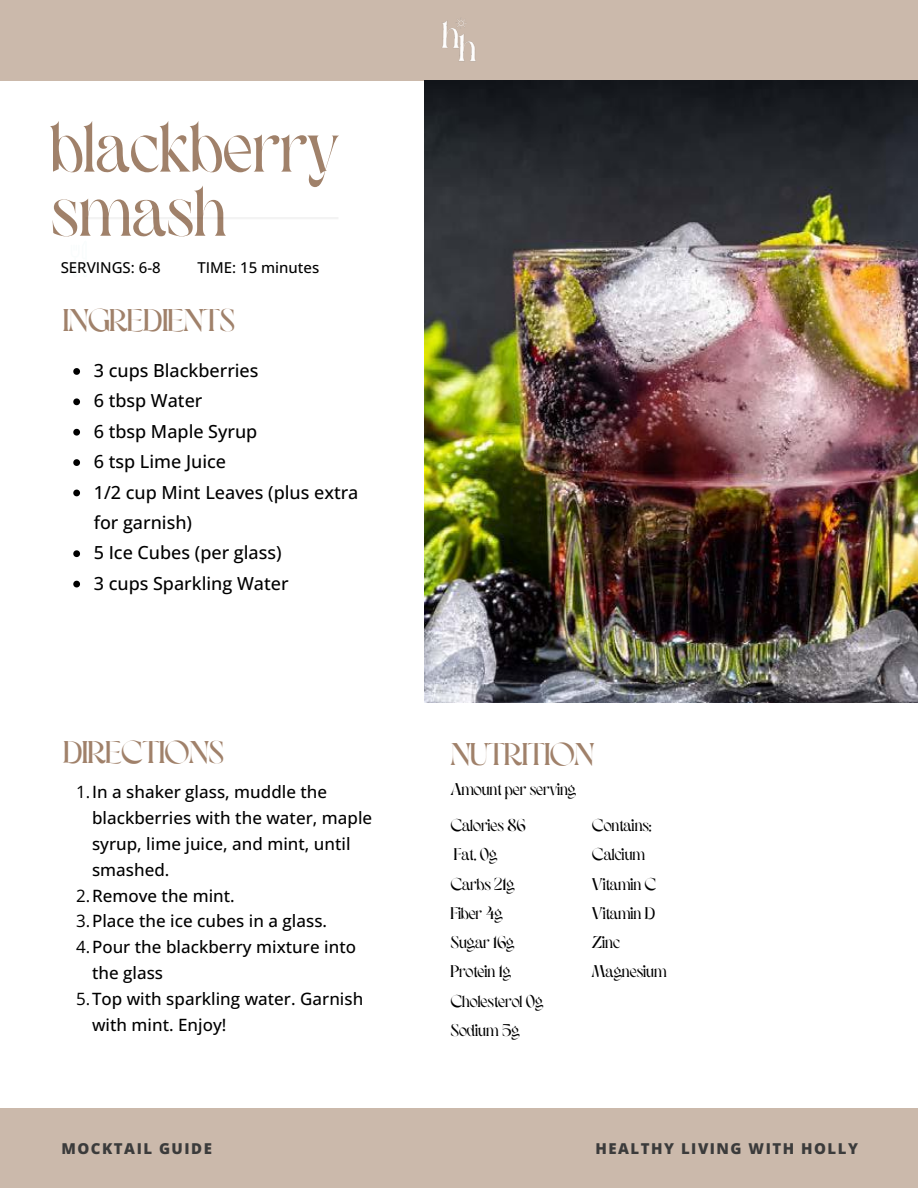
<style>
.page{position:relative;width:918px;height:1188px;background:#fff}
.page>*{position:absolute;margin:0;border:0;box-sizing:border-box;transform-origin:0 0}
.t1{font:300 72px/64.2px "Clever";color:#a0816a}
.t2{font:300 31.5px "Clever";color:#a0816a}
.t3{font:500 18px/30.3px "Open Sans";color:#000}
.t4{font:500 16.95px "Open Sans";color:#000}
.t5{font:300 16.95px/29.2px "Clever";color:#000}
.t6{font:800 15px "Open Sans";letter-spacing:.1em;color:#3b3b3b}
.t7{font:500 15px "Open Sans";color:#000}
.s1{font-weight:400}
</style>
<div class="page">
<hr style="left:85px;top:217px;width:254px;height:2px;background:#000">
<svg style="left:73px;top:368px;width:7px;height:7px"></svg>
<svg style="left:73px;top:398px;width:7px;height:7px"></svg>
<svg style="left:73px;top:429px;width:7px;height:7px"></svg>
<svg style="left:73px;top:459px;width:7px;height:7px"></svg>
<svg style="left:73px;top:490px;width:7px;height:6px"></svg>
<svg style="left:73px;top:550px;width:7px;height:7px"></svg>
<svg style="left:73px;top:581px;width:7px;height:6px"></svg>
<div style="left:0;top:0;width:918px;height:81px;background:#cbb9ab"></div>
<img style="left:424px;top:18px;width:75px;height:63px">
<div style="left:0;top:1108px;width:917px;height:80px;background:#cbb9ab"></div>
<img style="left:424px;top:81px;width:494px;height:622px">
<h1 class="t1" style="left:51px;top:119px;width:289px">blackberry smash</h1>
<p class="t7" style="left:61px;top:257px;width:102px">SERVINGS: 6-8</p>
<p class="t7" style="left:197px;top:257px;width:123px">TIME: 15 minutes</p>
<h2 class="t2" style="left:63px;top:307px;width:173px">INGREDIENTS</h2>
<p class="t3" style="left:94px;top:355px;width:266px">3 cups Blackberries<br>6 tbsp Water<br>6 tbsp Maple Syrup<br>6 tsp Lime Juice<br>1/2 cup Mint Leaves (plus extra for garnish)<br>5 Ice Cubes (per glass)<br>3 cups Sparkling Water</p>
<h2 class="t2" style="left:63px;top:739px;width:163px">DIRECTIONS</h2>
<p class="t4" style="left:76px;top:780px;width:253px"><span class="s1">1.</span>In a shaker glass, muddle the</p>
<p class="t4" style="left:92px;top:806px;width:282px">blackberries with the water, maple</p>
<p class="t4" style="left:92px;top:832px;width:260px">syrup, lime juice, and mint, until</p>
<p class="t4" style="left:92px;top:858px;width:79px">smashed.</p>
<p class="t4" style="left:76px;top:883px;width:160px"><span class="s1">2.</span>Remove the mint.</p>
<p class="t4" style="left:76px;top:909px;width:253px"><span class="s1">3.</span>Place the ice cubes in a glass.</p>
<p class="t4" style="left:76px;top:935px;width:281px"><span class="s1">4.</span>Pour the blackberry mixture into</p>
<p class="t4" style="left:92px;top:961px;width:73px">the glass</p>
<p class="t4" style="left:76px;top:987px;width:289px"><span class="s1">5.</span>Top with sparkling water. Garnish</p>
<p class="t4" style="left:92px;top:1013px;width:136px">with mint. Enjoy!</p>
<h2 class="t2" style="left:451px;top:741px;width:145px">NUTRITION</h2>
<p class="t5" style="left:451px;top:772px;width:127px;line-height:36.5px">Amount per serving<br>Calories 86</p>
<p class="t5" style="left:451px;top:841px;width:94px">Fat. 0g<br>Carbs 21g<br>Fiber 4g<br>Sugar 16g<br>Protein 1g<br>Cholesterol 0g<br>Sodium 5g</p>
<p class="t5" style="left:592px;top:812px;width:76px">Contains:<br>Calcium<br>Vitamin C<br>Vitamin D<br>Zinc<br>Magnesium</p>
<p class="t6" style="left:61px;top:1138px;width:152px">MOCKTAIL GUIDE</p>
<p class="t6" style="left:596px;top:1138px;width:264px">HEALTHY LIVING WITH HOLLY</p>
</div>
